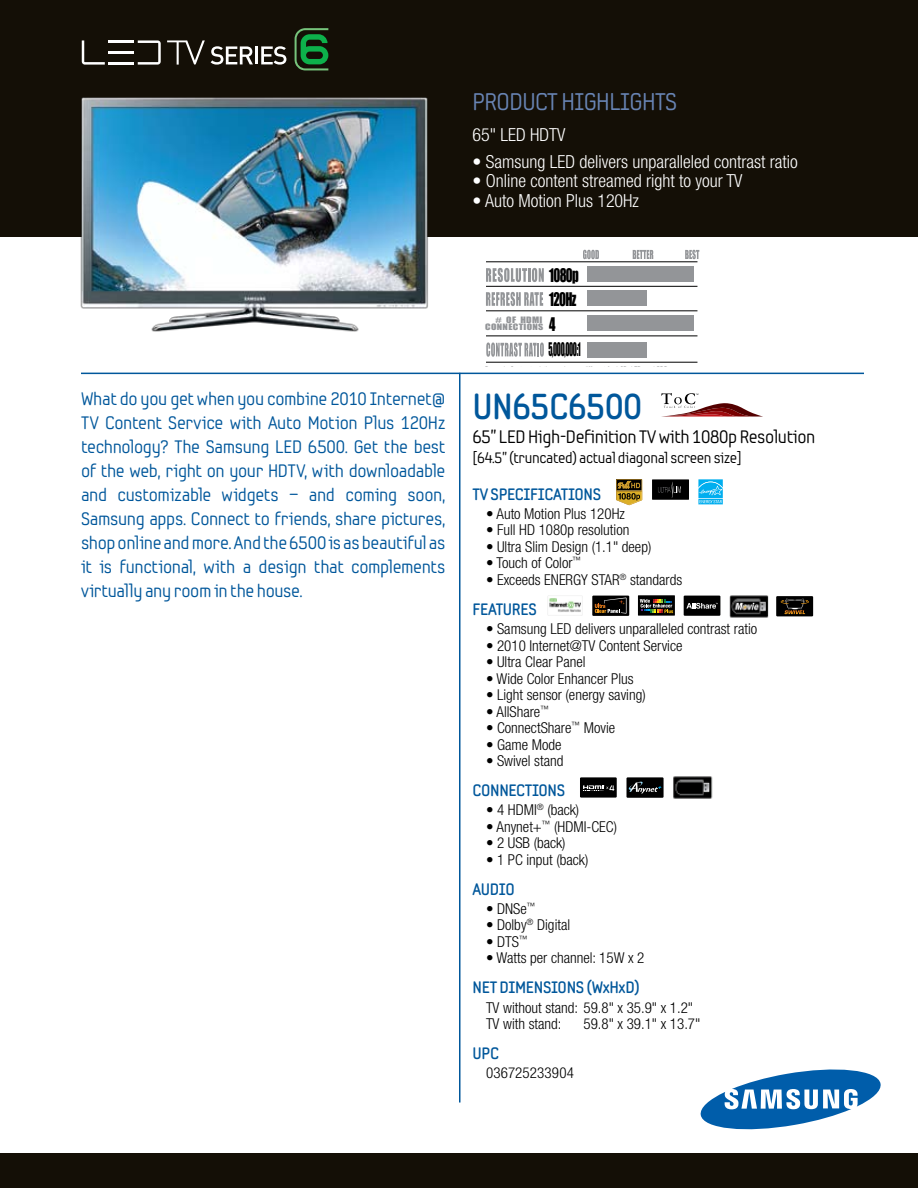
<style>
.page{position:relative;width:918px;height:1188px;background:#fff}
.page>*{position:absolute;margin:0;border:0;box-sizing:border-box;transform-origin:0 0}
.t1{font:700 36px "Samsung Imagination";letter-spacing:-.02em;color:#00579b}
.t2{font:24px "Samsung Imagination";letter-spacing:-.02em;color:#6884b4}
.t3{font:18px/24px "Samsung Imagination";letter-spacing:-.02em;color:#00579b;text-align:justify}
.t4{font:300 condensed 18px "Helvetica Neue";color:#fff}
.t5{font:18px "Samsung Imagination";letter-spacing:-.02em;color:#000}
.t6{font:17.4px "Impact";letter-spacing:-.05em;color:#000;scale:.74 1}
.t7{font:17.4px "Impact";letter-spacing:-.05em;color:#000;scale:.45 1}
.t8{font:700 16.5px "Samsung Imagination";letter-spacing:-.02em;color:#00579b}
.t9{font:300 condensed 15px/16.5px "Helvetica Neue";color:#000}
.t10{font:15px "Samsung Imagination";letter-spacing:-.02em;color:#000}
.t11{font:8.25px/7.4px "Impact";letter-spacing:.03em;color:#939598;text-align:right;scale:1.23 1}
</style>
<div class="page">
<div style="left:0;top:1153px;width:918px;height:35px;background:#140f06"></div>
<div style="left:0;top:0;width:918px;height:236px;background:#140f06"></div>
<svg style="left:701px;top:1070px;width:180px;height:59px"></svg>
<hr style="left:459px;top:373px;width:1px;height:730px;background:#00579b">
<hr style="left:81px;top:373px;width:783px;height:1px;background:#00579b">
<svg style="left:211px;top:46px;width:42px;height:19px"></svg>
<hr style="left:255px;top:46px;width:3px;height:18px;background:#fff">
<svg style="left:261px;top:46px;width:25px;height:19px"></svg>
<svg style="left:167px;top:40px;width:38px;height:25px"></svg>
<hr style="left:109px;top:62px;width:25px;height:3px;background:#fff">
<hr style="left:109px;top:51px;width:25px;height:3px;background:#fff">
<svg style="left:82px;top:40px;width:23px;height:25px"></svg>
<hr style="left:109px;top:40px;width:25px;height:3px;background:#fff">
<svg style="left:138px;top:40px;width:23px;height:25px"></svg>
<svg style="left:295px;top:28px;width:33px;height:42px"></svg>
<hr style="left:486px;top:262px;width:211px;height:1px;background:#000">
<hr style="left:486px;top:286px;width:211px;height:1px;background:#000">
<hr style="left:486px;top:311px;width:211px;height:1px;background:#000">
<hr style="left:486px;top:336px;width:211px;height:1px;background:#000">
<hr style="left:486px;top:362px;width:211px;height:1px;background:#000">
<svg style="left:583px;top:250px;width:16px;height:9px"></svg>
<svg style="left:633px;top:250px;width:20px;height:9px"></svg>
<svg style="left:685px;top:250px;width:14px;height:9px"></svg>
<svg style="left:486px;top:292px;width:57px;height:14px"></svg>
<svg style="left:486px;top:268px;width:58px;height:14px"></svg>
<svg style="left:486px;top:342px;width:58px;height:15px"></svg>
<div style="left:587px;top:266px;width:106px;height:16px;background:#939598"></div>
<div style="left:587px;top:316px;width:106px;height:15px;background:#939598"></div>
<div style="left:587px;top:291px;width:59px;height:15px;background:#939598"></div>
<div style="left:587px;top:342px;width:59px;height:15px;background:#939598"></div>
<img style="left:74px;top:97px;width:359px;height:235px">
<svg style="left:661px;top:393px;width:102px;height:24px"></svg>
<div style="left:580px;top:777px;width:37px;height:21px;background:#000"></div>
<svg style="left:583px;top:785px;width:31px;height:6px"></svg>
<div style="left:627px;top:777px;width:37px;height:21px;background:#000"></div>
<svg style="left:629px;top:782px;width:32px;height:12px"></svg>
<svg style="left:616px;top:479px;width:26px;height:26px"></svg>
<div style="left:652px;top:479px;width:37px;height:21px;background:#000"></div>
<svg style="left:658px;top:482px;width:23px;height:16px"></svg>
<svg style="left:698px;top:479px;width:25px;height:26px"></svg>
<div style="left:592px;top:596px;width:37px;height:20px;background:#000"></div>
<svg style="left:595px;top:598px;width:32px;height:16px"></svg>
<div style="left:684px;top:596px;width:36px;height:20px;background:#000"></div>
<svg style="left:686px;top:603px;width:32px;height:6px"></svg>
<img style="left:547px;top:595px;width:34px;height:20px">
<div style="left:776px;top:596px;width:37px;height:20px;background:#000"></div>
<svg style="left:781px;top:599px;width:28px;height:15px"></svg>
<img style="left:729px;top:595px;width:40px;height:22px">
<img style="left:673px;top:776px;width:40px;height:23px">
<div style="left:638px;top:595px;width:37px;height:21px;background:#000"></div>
<svg style="left:640px;top:599px;width:33px;height:14px"></svg>
<p class="t3" style="left:81px;top:387px;width:366px">What do you get when you combine 2010 Internet@ TV Content Service with Auto Motion Plus 120Hz technology? The Samsung LED 6500. Get the best of the web, right on your HDTV, with downloadable and customizable widgets – and coming soon, Samsung apps. Connect to friends, share pictures, shop online and more. And the 6500 is as beautiful as it is functional, with a design that complements virtually any room in the house.</p>
<h2 class="t2" style="left:472px;top:88px;width:206px">PRODUCT HIGHLIGHTS</h2>
<p class="t4" style="left:472px;top:125px;width:94px">65" LED HDTV</p>
<p class="t4" style="left:472px;top:151px;width:327px">• Samsung LED delivers unparalleled contrast ratio</p>
<p class="t4" style="left:472px;top:170px;width:272px">• Online content streamed right to your TV</p>
<p class="t4" style="left:472px;top:190px;width:168px">• Auto Motion Plus 120Hz</p>
<p class="t6" style="left:549px;top:264px;width:42px">1080p</p>
<p class="t6" style="left:549px;top:289px;width:38px">120Hz</p>
<p class="t7" style="left:549px;top:339px;width:73px">5,000,000:1</p>
<p class="t11" style="left:485px;top:316px;width:49px"># OF HDMI<br>CONNECTIONS</p>
<p class="t6" style="left:549px;top:313px;width:10px">4</p>
<h1 class="t1" style="left:472px;top:384px;width:171px">UN65C6500</h1>
<p class="t5" style="left:472px;top:426px;width:344px">65” LED High-Definition TV with 1080p Resolution</p>
<p class="t10" style="left:472px;top:449px;width:271px">[64.5” (truncated) actual diagonal screen size]</p>
<p class="t8" style="left:472px;top:484px;width:130px">TV SPECIFICATIONS</p>
<p class="t9" style="left:486px;top:505px;width:140px">• Auto Motion Plus 120Hz</p>
<p class="t9" style="left:486px;top:522px;width:145px">• Full HD 1080p resolution</p>
<p class="t9" style="left:486px;top:538px;width:167px">• Ultra Slim Design (1.1" deep)</p>
<p class="t9" style="left:486px;top:555px;width:97px">• Touch of Color<sup>™</sup></p>
<p class="t9" style="left:486px;top:571px;width:198px">• Exceeds ENERGY STAR<sup>®</sup> standards</p>
<p class="t8" style="left:472px;top:599px;width:66px">FEATURES</p>
<p class="t9" style="left:486px;top:620px;width:273px">• Samsung LED delivers unparalleled contrast ratio</p>
<p class="t9" style="left:486px;top:637px;width:198px">• 2010 Internet@TV Content Service</p>
<p class="t9" style="left:486px;top:653px;width:101px">• Ultra Clear Panel</p>
<p class="t9" style="left:486px;top:670px;width:149px">• Wide Color Enhancer Plus</p>
<p class="t9" style="left:486px;top:686px;width:161px">• Light sensor (energy saving)</p>
<p class="t9" style="left:486px;top:703px;width:65px">• AllShare<sup>™</sup></p>
<p class="t9" style="left:486px;top:719px;width:131px">• ConnectShare<sup>™</sup> Movie</p>
<p class="t9" style="left:486px;top:736px;width:77px">• Game Mode</p>
<p class="t9" style="left:486px;top:752px;width:79px">• Swivel stand</p>
<p class="t8" style="left:472px;top:780px;width:18px">CONNECTIONS</p>
<p class="t9" style="left:486px;top:802px;width:95px">• 4 HDMI<sup>®</sup> (back)</p>
<p class="t9" style="left:486px;top:818px;width:133px">• Anynet+<sup>™</sup> (HDMI-CEC)</p>
<p class="t9" style="left:486px;top:835px;width:81px">• 2 USB (back)</p>
<p class="t9" style="left:486px;top:851px;width:104px">• 1 PC input (back)</p>
<p class="t8" style="left:472px;top:879px;width:35px">AUDIO</p>
<p class="t9" style="left:486px;top:900px;width:51px">• DNSe<sup>™</sup></p>
<p class="t9" style="left:486px;top:917px;width:86px">• Dolby<sup>®</sup> Digital</p>
<p class="t9" style="left:486px;top:933px;width:43px">• DTS<sup>™</sup></p>
<p class="t9" style="left:486px;top:950px;width:160px">• Watts per channel: 15W x 2</p>
<p class="t8" style="left:472px;top:978px;width:169px">NET DIMENSIONS (WXHXD)</p>
<p class="t9" style="left:486px;top:999px;width:209px">TV without stand: 59.8" x 35.9" x 1.2"<br>TV with stand:</p>
<p class="t9" style="left:584px;top:1015px;width:118px">59.8" x 39.1" x 13.7"</p>
<p class="t8" style="left:472px;top:1043px;width:28px">UPC</p>
<p class="t9" style="left:486px;top:1065px;width:90px">036725233904</p>
</div>
